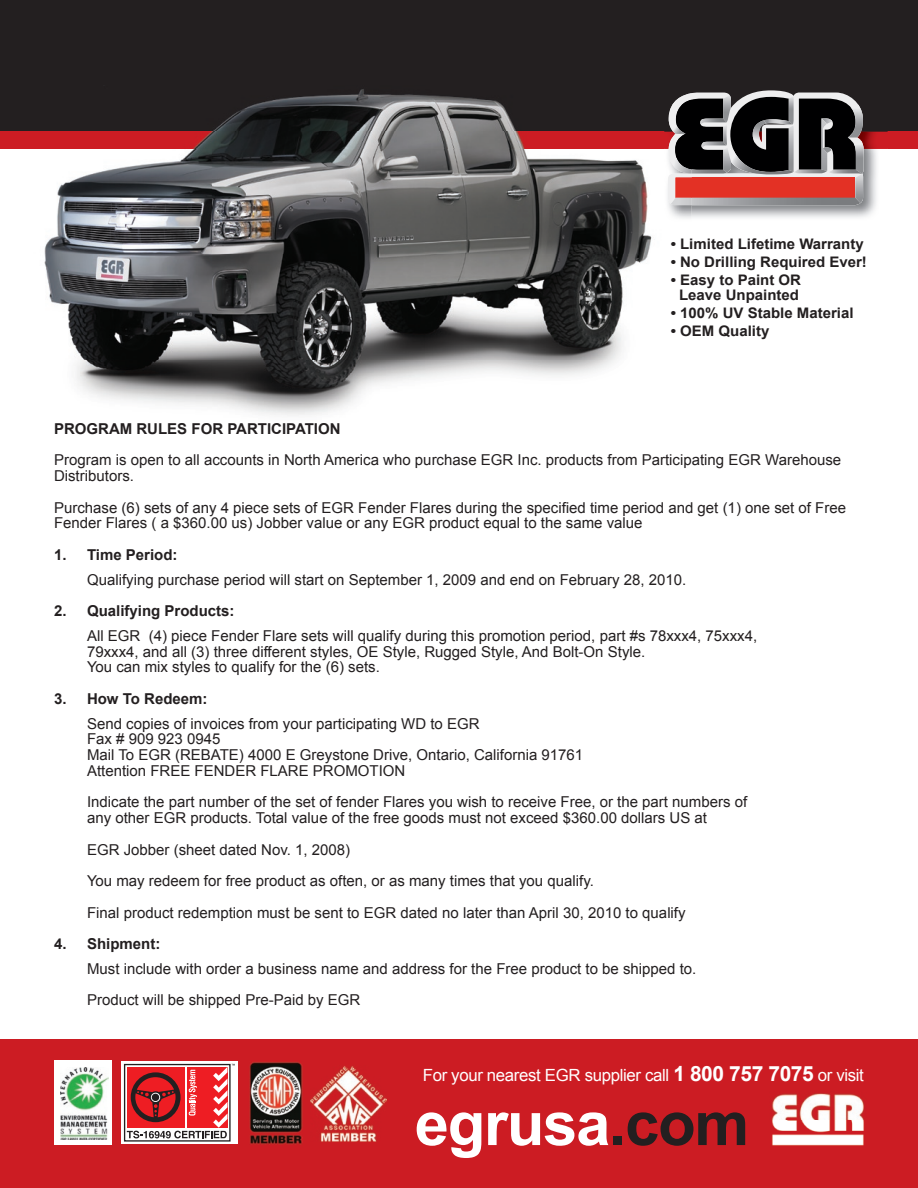
<style>
.page{position:relative;width:918px;height:1188px;background:#fff}
.page>*{position:absolute;margin:0;border:0;box-sizing:border-box;transform-origin:0 0}
.t1{font:700 61.5px "Arial";letter-spacing:-.02em;color:#fff}
.t2{font:16.8px "Arial";letter-spacing:-.02em;color:#fff}
.t3{font:15px/15.8px "Arial";color:#231f20}
.t4{font:700 15px "Arial";color:#231f20}
.t5{font:700 14.55px/15px "Arial";color:#231f20;text-align:center}
.s1{font-weight:700;font-size:21px}
.s2{color:#231f20}
</style>
<div class="page">
<div style="left:0;top:0;width:918px;height:140px;background:#231f20"></div>
<div style="left:0;top:132px;width:918px;height:17px;background:#cc1c23"></div>
<img style="left:692px;top:149px;width:185px;height:69px">
<img style="left:864px;top:132px;width:24px;height:17px">
<svg style="left:692px;top:90px;width:172px;height:115px;background:#6c4e4d"></svg>
<div style="left:0;top:1039px;width:918px;height:149px;background:#cc1c23"></div>
<img style="left:250px;top:1062px;width:52px;height:83px">
<div style="left:54px;top:1061px;width:57px;height:84px;background:#fff"></div>
<img style="left:60px;top:1067px;width:48px;height:73px">
<div style="left:122px;top:1062px;width:116px;height:82px;background:linear-gradient(to right,#fff,#fff)"></div>
<div style="left:125px;top:1065px;width:105px;height:76px;background:linear-gradient(to right,#fff,#fff)"></div>
<div style="left:124px;top:1064px;width:107px;height:78px;border:1px solid #231f20"></div>
<svg style="left:127px;top:1064px;width:108px;height:74px;background:#cb5357"></svg>
<img style="left:771px;top:1093px;width:93px;height:53px">
<img style="left:311px;top:1066px;width:75px;height:76px">
<img style="left:44px;top:149px;width:648px;height:267px">
<img style="left:0;top:89px;width:668px;height:43px">
<img style="left:193px;top:132px;width:472px;height:17px">
<img style="left:668px;top:93px;width:24px;height:112px">
<img style="left:675px;top:100px;width:17px;height:58px">
<img style="left:676px;top:178px;width:16px;height:20px">
<img style="left:671px;top:198px;width:21px;height:7px">
<img style="left:671px;top:126px;width:15px;height:8px">
<img style="left:670px;top:158px;width:22px;height:16px">
<p class="t5" style="left:671px;top:236px;width:195px">• Limited Lifetime Warranty</p>
<p class="t5" style="left:671px;top:254px;width:198px">• No Drilling Required Ever!</p>
<p class="t5" style="left:671px;top:272px;width:132px">• Easy to Paint OR<br>Leave Unpainted</p>
<p class="t5" style="left:671px;top:305px;width:184px">• 100% UV Stable Material</p>
<p class="t5" style="left:671px;top:323px;width:100px">• OEM Quality</p>
<p class="t4" style="left:54px;top:420px;width:288px">PROGRAM RULES FOR PARTICIPATION</p>
<p class="t3" style="left:54px;top:452px;width:789px">Program is open to all accounts in North America who purchase EGR Inc. products from Participating EGR Warehouse<br>Distributors.</p>
<p class="t3" style="left:54px;top:500px;width:794px">Purchase (6) sets of any 4 piece sets of EGR Fender Flares during the specified time period and get (1) one set of Free<br>Fender Flares ( a $360.00 us) Jobber value or any EGR product equal to the same value</p>
<p class="t4" style="left:54px;top:546px;width:125px">1. Time Period:</p>
<p class="t3" style="left:87px;top:572px;width:601px">Qualifying purchase period will start on September 1, 2009 and end on February 28, 2010.</p>
<p class="t4" style="left:54px;top:603px;width:182px">2. Qualifying Products:</p>
<p class="t3" style="left:87px;top:628px;width:672px">All EGR (4) piece Fender Flare sets will qualify during this promotion period, part #s 78xxx4, 75xxx4,<br>79xxx4, and all (3) three different styles, OE Style, Rugged Style, And Bolt-On Style.<br>You can mix styles to qualify for the (6) sets.</p>
<p class="t4" style="left:54px;top:690px;width:155px">3. How To Redeem:</p>
<p class="t3" style="left:87px;top:716px;width:498px">Send copies of invoices from your participating WD to EGR<br>Fax # 909 923 0945<br>Mail To EGR (REBATE) 4000 E Greystone Drive, Ontario, California 91761<br>Attention FREE FENDER FLARE PROMOTION</p>
<p class="t3" style="left:87px;top:794px;width:662px">Indicate the part number of the set of fender Flares you wish to receive Free, or the part numbers of any other EGR products. Total value of the free goods must not exceed $360.00 dollars US at</p>
<p class="t3" style="left:87px;top:834px;width:600px;line-height:31.5px">EGR Jobber (sheet dated Nov. 1, 2008)<br>You may redeem for free product as often, or as many times that you qualify.<br>Final product redemption must be sent to EGR dated no later than April 30, 2010 to qualify</p>
<p class="t4" style="left:54px;top:936px;width:108px">4. Shipment:</p>
<p class="t3" style="left:87px;top:953px;width:611px;line-height:31.5px">Must include with order a business name and address for the Free product to be shipped to.<br>Product will be shipped Pre-Paid by EGR</p>
<p class="t2" style="left:423px;top:1066px;width:443px">For your nearest EGR supplier call <span class="s1">1 800 757 7075</span> or visit</p>
<h1 class="t1" style="left:415px;top:1089px;width:336px">egrusa<span class="s2">.com</span></h1>
</div>
